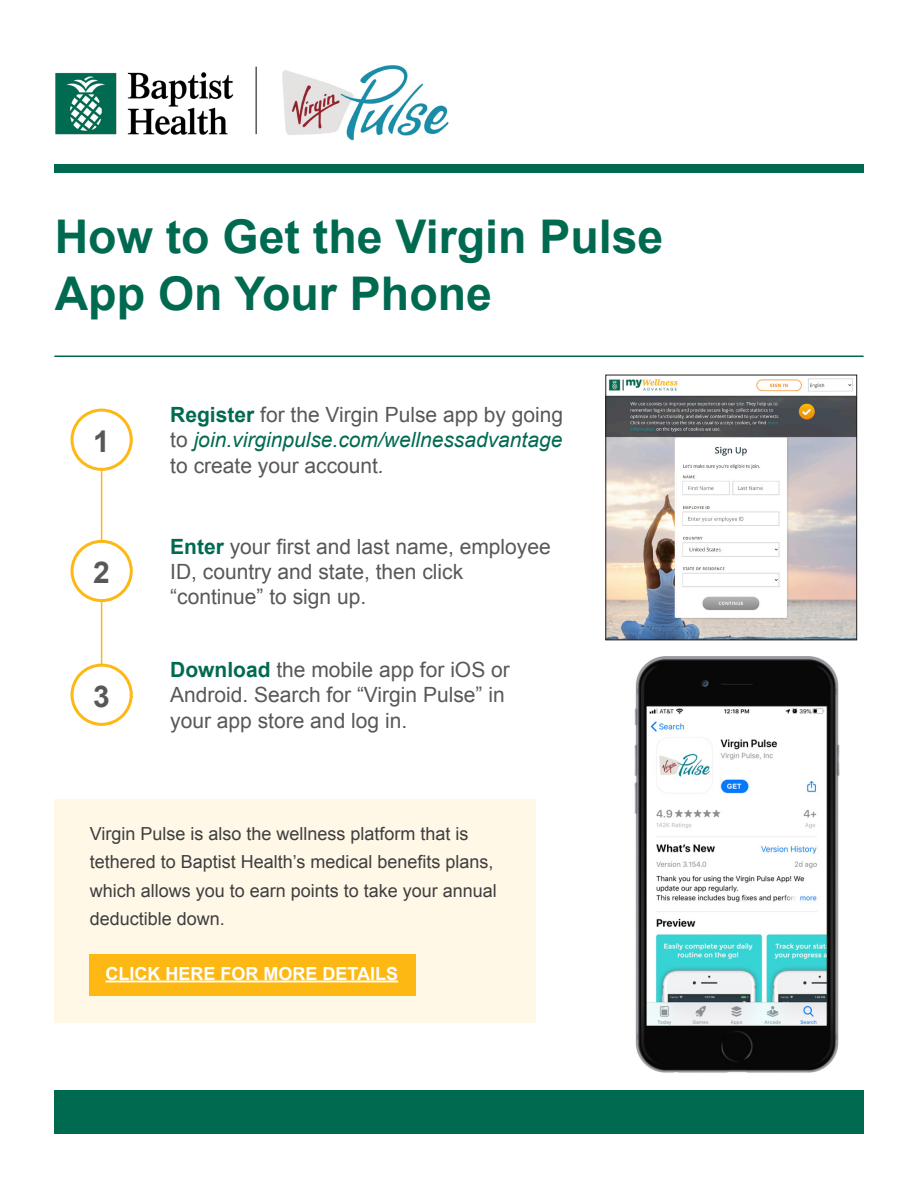
<style>
.page{position:relative;width:918px;height:1188px;background:#fff}
.page>*{position:absolute;margin:0;border:0;box-sizing:border-box;transform-origin:0 0}
.t1{font:700 46.5px/57px "Arial";color:#006a51}
.t2{font:700 30px "Arial";color:#57585a}
.t3{font:21px/25.2px "Arial";color:#57585a}
.t4{font:18px/28.5px "Arial";color:#3e3e3f}
.t5{font:700 18px "Arial";color:#fff}
.s1{font-weight:700;color:#006a51}
.s2{font-style:italic;color:#006a51}
.s3{font-style:italic}
</style>
<div class="page">
<div style="left:55px;top:1090px;width:809px;height:43px;background:#006a51"></div>
<img style="left:282px;top:65px;width:167px;height:76px">
<img style="left:55px;top:72px;width:179px;height:63px">
<div style="left:54px;top:164px;width:810px;height:9px;background:#006a51"></div>
<hr style="left:54px;top:356px;width:810px;height:1px;background:#006a51">
<hr style="left:255px;top:67px;width:2px;height:67px;background:#57585a">
<hr style="left:101px;top:471px;width:1px;height:201px;background:#fdb813">
<div style="left:70px;top:409px;width:63px;height:62px;border:3px solid #fdb813;border-radius:50%"></div>
<div style="left:72px;top:541px;width:59px;height:60px;background:#fff;border-radius:50%"></div>
<div style="left:70px;top:540px;width:63px;height:62px;border:3px solid #fdb813;border-radius:50%"></div>
<div style="left:72px;top:665px;width:59px;height:59px;background:#fff;border-radius:50%"></div>
<div style="left:70px;top:664px;width:63px;height:62px;border:3px solid #fdb813;border-radius:50%"></div>
<img style="left:634px;top:656px;width:206px;height:417px">
<div style="left:55px;top:799px;width:481px;height:223px;background:#fff8e7"></div>
<div style="left:89px;top:954px;width:327px;height:42px;background:#fdb813"></div>
<hr style="left:106px;top:981px;width:292px;height:1px;background:#fff">
<img style="left:608px;top:378px;width:247px;height:260px">
<div style="left:606px;top:375px;width:251px;height:265px;border:1px solid #231f20"></div>
<p class="t1" style="left:55px;top:210px;width:610px">How to Get the Virgin Pulse<br>App On Your Phone</p>
<p class="t2" style="left:93px;top:421px;width:18px">1</p>
<p class="t2" style="left:93px;top:552px;width:18px">2</p>
<p class="t2" style="left:93px;top:677px;width:18px">3</p>
<p class="t3" style="left:170px;top:402px;width:394px;text-align:justify"><span class="s1">Register</span> for the Virgin Pulse app by going to <span class="s2">join.virginpulse.com/wellnessadvantage </span>to create your account<span class="s3">.</span></p>
<p class="t3" style="left:170px;top:534px;width:382px"><span class="s1">Enter</span> your first and last name, employee<br>ID, country and state, then click “continue” to sign up.</p>
<p class="t3" style="left:170px;top:657px;width:341px"><span class="s1">Download</span> the mobile app for iOS or<br>Android. Search for “Virgin Pulse” in your app store and log in.</p>
<p class="t4" style="left:90px;top:820px;width:409px">Virgin Pulse is also the wellness platform that is tethered to Baptist Health’s medical benefits plans, which allows you to earn points to take your annual deductible down.</p>
<p class="t5" style="left:106px;top:961px;width:294px">CLICK HERE FOR MORE DETAILS</p>
</div>
